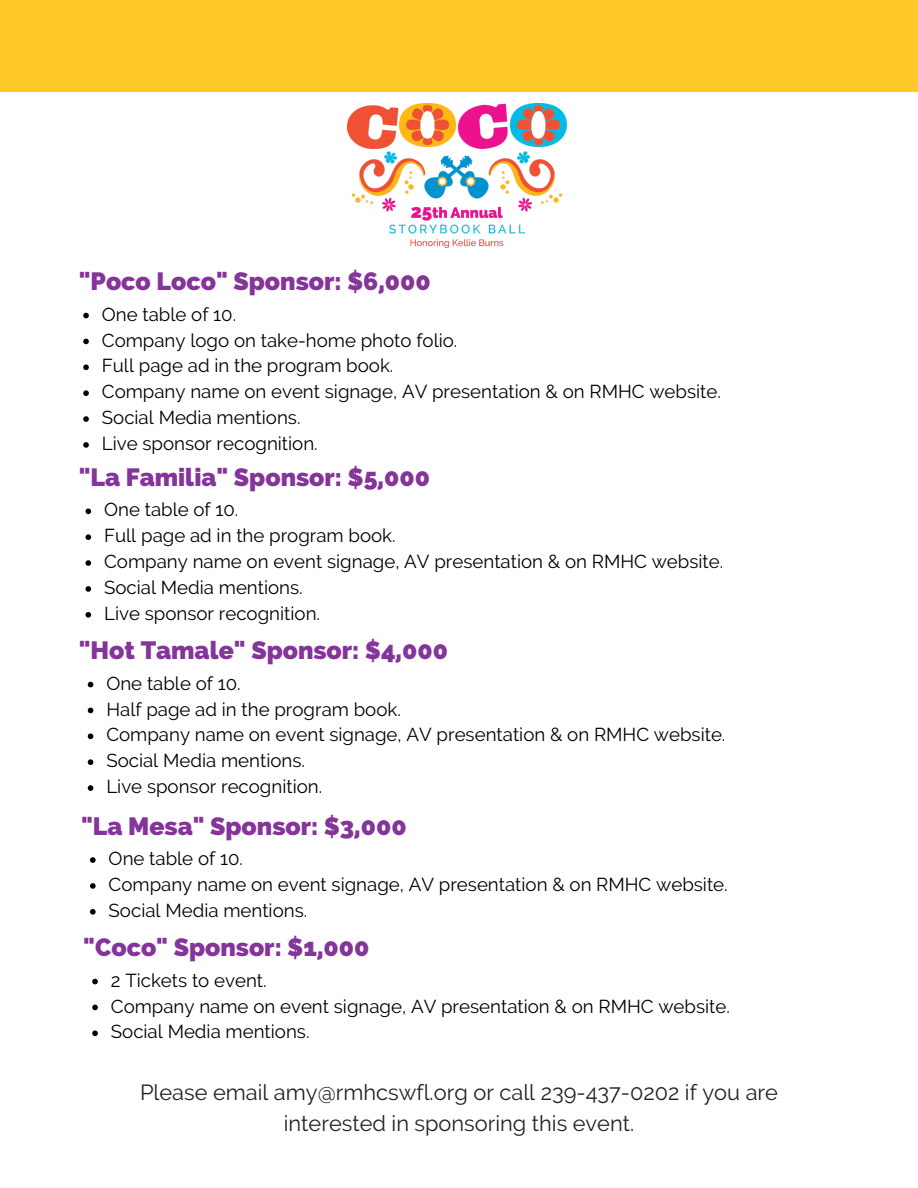
<style>
.page{position:relative;width:918px;height:1188px;background:#fff}
.page>*{position:absolute;margin:0;border:0;box-sizing:border-box;transform-origin:0 0}
.t1{font:800 24.9px "Raleway";color:#85349a}
.t2{font:21.75px/30.3px "Raleway";color:#222;text-align:center}
.t3{font:18.75px/25.8px "Raleway";color:#000}
</style>
<div class="page">
<div style="left:0;top:0;width:918px;height:92px;background:#ffc829"></div>
<svg style="left:83px;top:313px;width:6px;height:5px"></svg>
<svg style="left:83px;top:339px;width:6px;height:5px"></svg>
<svg style="left:83px;top:364px;width:6px;height:6px"></svg>
<svg style="left:83px;top:390px;width:6px;height:6px"></svg>
<svg style="left:83px;top:416px;width:6px;height:6px"></svg>
<svg style="left:83px;top:442px;width:6px;height:6px"></svg>
<img style="left:348px;top:104px;width:219px;height:144px">
<svg style="left:86px;top:508px;width:5px;height:6px"></svg>
<svg style="left:86px;top:534px;width:5px;height:6px"></svg>
<svg style="left:86px;top:560px;width:5px;height:6px"></svg>
<svg style="left:86px;top:586px;width:5px;height:6px"></svg>
<svg style="left:86px;top:612px;width:5px;height:6px"></svg>
<svg style="left:88px;top:682px;width:5px;height:5px"></svg>
<svg style="left:88px;top:708px;width:5px;height:5px"></svg>
<svg style="left:88px;top:734px;width:5px;height:5px"></svg>
<svg style="left:88px;top:759px;width:5px;height:6px"></svg>
<svg style="left:88px;top:785px;width:5px;height:6px"></svg>
<svg style="left:90px;top:857px;width:6px;height:6px"></svg>
<svg style="left:90px;top:883px;width:6px;height:6px"></svg>
<svg style="left:90px;top:909px;width:6px;height:6px"></svg>
<svg style="left:92px;top:979px;width:6px;height:5px"></svg>
<svg style="left:92px;top:1005px;width:6px;height:5px"></svg>
<svg style="left:92px;top:1030px;width:6px;height:6px"></svg>
<h1 class="t1" style="left:79px;top:267px;width:354px">"Poco Loco" Sponsor: $6,000</h1>
<p class="t3" style="left:102px;top:301px;width:621px">One table of 10.<br>Company logo on take-home photo folio.<br>Full page ad in the program book.<br>Company name on event signage, AV presentation &amp; on RMHC website.<br>Social Media mentions.<br>Live sponsor recognition.</p>
<h1 class="t1" style="left:79px;top:463px;width:353px">"La Familia" Sponsor: $5,000</h1>
<p class="t3" style="left:104px;top:497px;width:621px">One table of 10.<br>Full page ad in the program book.<br>Company name on event signage, AV presentation &amp; on RMHC website.<br>Social Media mentions.<br>Live sponsor recognition.</p>
<h1 class="t1" style="left:79px;top:636px;width:371px">"Hot Tamale" Sponsor: $4,000</h1>
<p class="t3" style="left:106px;top:670px;width:621px">One table of 10.<br>Half page ad in the program book.<br>Company name on event signage, AV presentation &amp; on RMHC website.<br>Social Media mentions.<br>Live sponsor recognition.</p>
<h1 class="t1" style="left:81px;top:811px;width:327px">"La Mesa" Sponsor: $3,000</h1>
<p class="t3" style="left:109px;top:846px;width:621px">One table of 10.<br>Company name on event signage, AV presentation &amp; on RMHC website.<br>Social Media mentions.</p>
<h1 class="t1" style="left:83px;top:933px;width:288px">"Coco" Sponsor: $1,000</h1>
<p class="t3" style="left:111px;top:967px;width:621px">2 Tickets to event.<br>Company name on event signage, AV presentation &amp; on RMHC website.<br>Social Media mentions.</p>
<p class="t2" style="left:140px;top:1077px;width:639px">Please email amy@rmhcswfl.org or call 239-437-0202 if you are interested in sponsoring this event.</p>
</div>
